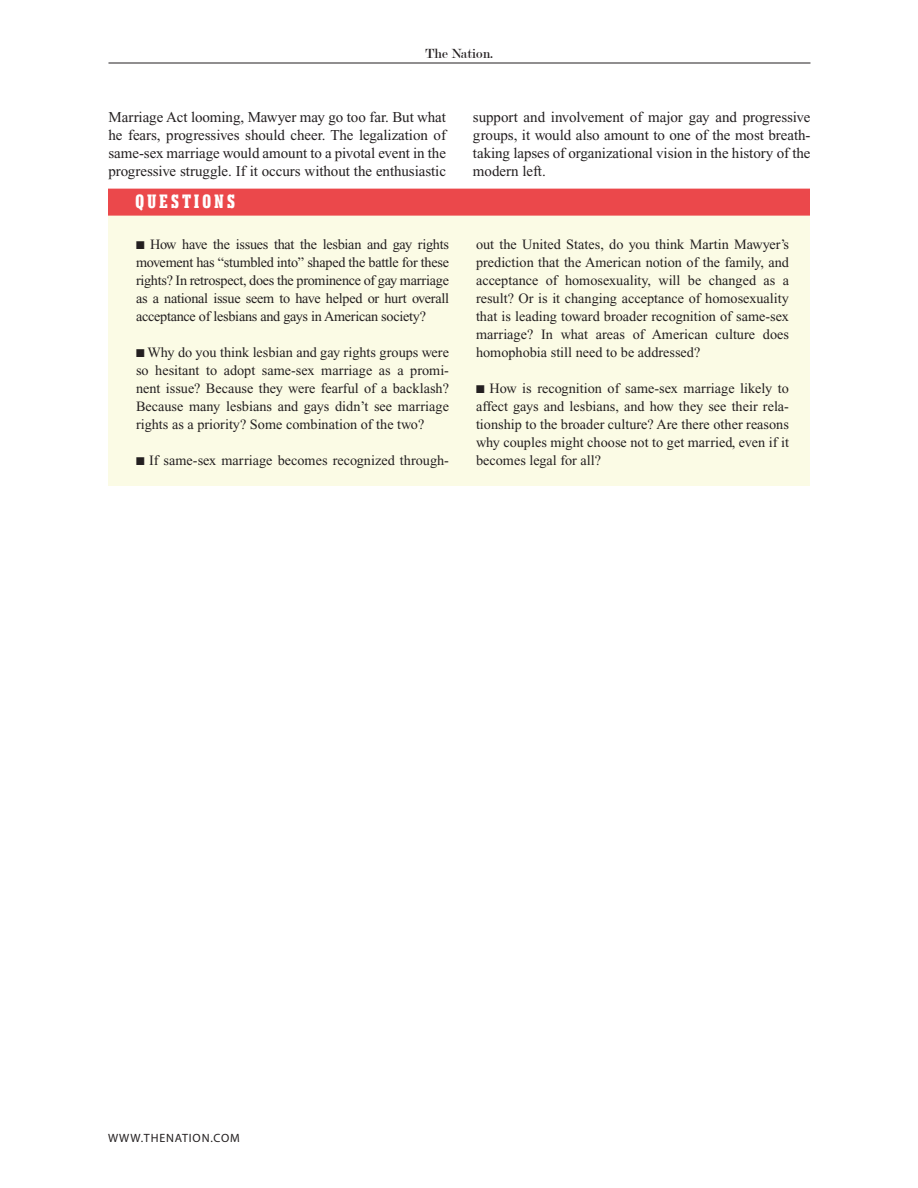
<style>
.page{position:relative;width:918px;height:1188px;background:#fff}
.page>*{position:absolute;margin:0;border:0;box-sizing:border-box;transform-origin:0 0}
.t1{font:800 condensed 18px "Stymie BT";letter-spacing:.15em;color:#fff}
.t2{font:15px/18px "Times New Roman";letter-spacing:-.005em;color:#231f20;text-align:justify}
.t3{font:14.25px/18px "Times New Roman";color:#231f20;text-align:justify}
.t4{font:14.25px "Modern";color:#231f20}
.t5{font:12px "Myriad Pro";letter-spacing:.07em;color:#231f20}
</style>
<div class="page">
<hr style="left:108px;top:63px;width:702px;height:1px;background:#231f20">
<div style="left:108px;top:192px;width:702px;height:294px;background:#fbfbe5"></div>
<div style="left:108px;top:189px;width:702px;height:27px;background:#eb484b"></div>
<p class="t4" style="left:425px;top:47px;width:70px">The Nation.</p>
<p class="t2" style="left:108px;top:108px;width:339px">Marriage Act looming, Mawyer may go too far. But what he fears, progressives should cheer. The legalization of same-sex marriage would amount to a pivotal event in the progressive struggle. If it occurs without the enthusiastic</p>
<p class="t2" style="left:473px;top:108px;width:339px">support and involvement of major gay and progressive groups, it would also amount to one of the most breath&shy;taking lapses of organizational vision in the history of the modern left.</p>
<p class="t1" style="left:135px;top:190px;width:100px">QUESTIONS</p>
<p class="t3" style="left:136px;top:235px;width:315px">■ How have the issues that the lesbian and gay rights movement has “stumbled into” shaped the battle for these rights? In retrospect, does the prominence of gay marriage as a national issue seem to have helped or hurt overall acceptance of lesbians and gays in American society?</p>
<p class="t3" style="left:136px;top:343px;width:315px">■ Why do you think lesbian and gay rights groups were so hesitant to adopt same-sex marriage as a promi&shy;nent issue? Because they were fearful of a backlash?<br>Because many lesbians and gays didn’t see marriage rights as a priority? Some combination of the two?</p>
<p class="t3" style="left:136px;top:451px;width:315px">■ If same-sex marriage becomes recognized through-</p>
<p class="t3" style="left:476px;top:235px;width:315px">out the United States, do you think Martin Mawyer’s prediction that the American notion of the family, and acceptance of homosexuality, will be changed as a result? Or is it changing acceptance of homosexuality that is leading toward broader recognition of same-sex marriage? In what areas of American culture does homophobia still need to be addressed?</p>
<p class="t3" style="left:476px;top:379px;width:315px">■ How is recognition of same-sex marriage likely to affect gays and lesbians, and how they see their rela&shy;tionship to the broader culture? Are there other reasons why couples might choose not to get married, even if it becomes legal for all?</p>
<p class="t5" style="left:108px;top:1131px;width:133px">WWW.THENATION.COM</p>
</div>
